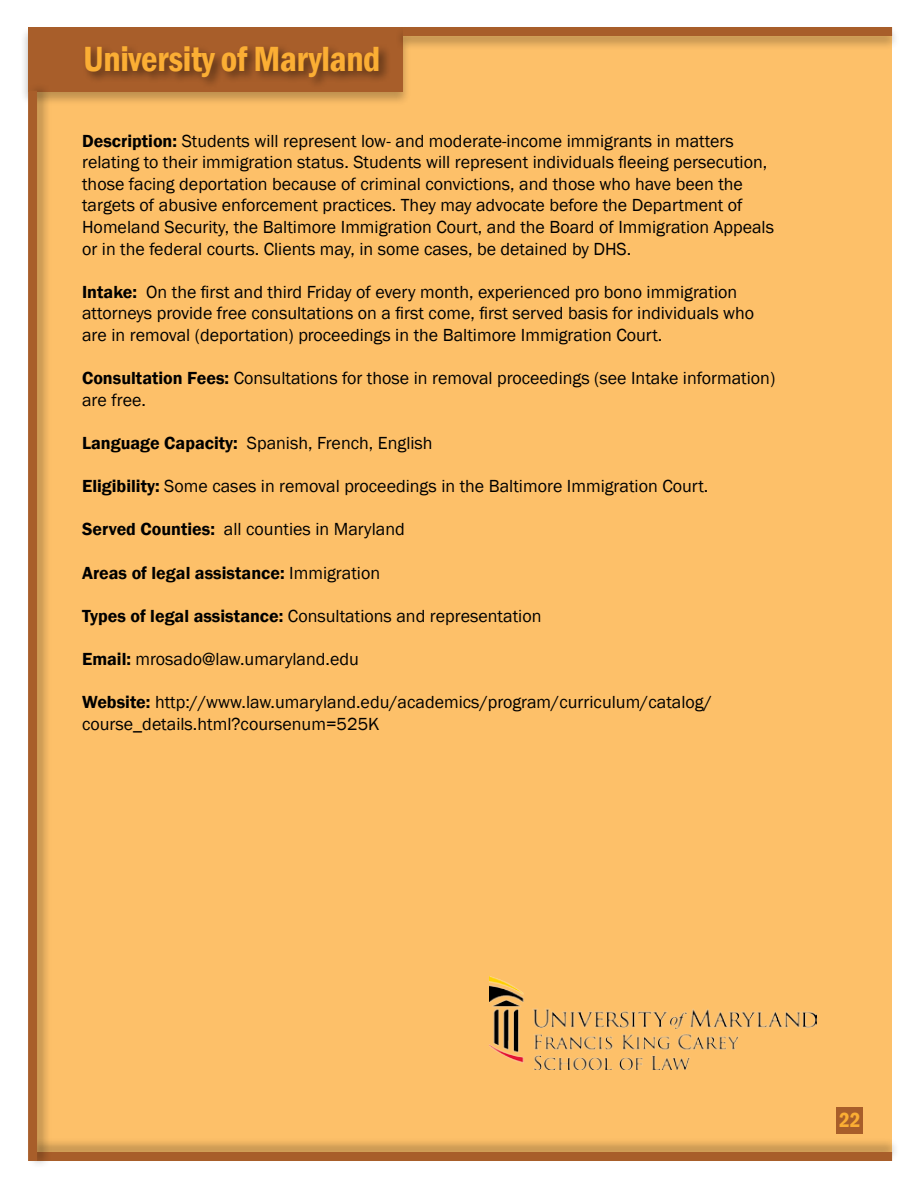
<style>
.page{position:relative;width:918px;height:1188px;background:#fff}
.page>*{position:absolute;margin:0;border:0;box-sizing:border-box;transform-origin:0 0}
.t1{font:600 condensed 36px "Franklin Gothic";letter-spacing:-.01em;color:#fbae34}
.t2{font:600 condensed 21px "Franklin Gothic";color:#fbae34}
.t3{font:18px/21.6px "Franklin Gothic";color:#000}
.t4{font:600 18px "Franklin Gothic";color:#000}
.s1{font-weight:600}
.s2{font-weight:400}
</style>
<div class="page">
<div style="left:33px;top:27px;width:859px;height:1126px;background:#fdc069"></div>
<div style="left:20px;top:26px;width:391px;height:80px;background:#000;opacity:.25"></div>
<div style="left:28px;top:27px;width:375px;height:64px;background:#a85e2a"></div>
<div style="left:82px;top:43px;width:309px;height:46px;background:#000;opacity:.5"></div>
<img style="left:489px;top:976px;width:327px;height:94px">
<div style="left:28px;top:1137px;width:872px;height:25px;background:#000;opacity:.25"></div>
<div style="left:37px;top:1152px;width:855px;height:9px;background:#a85e2a"></div>
<div style="left:395px;top:26px;width:505px;height:25px;background:#000;opacity:.25"></div>
<div style="left:403px;top:27px;width:489px;height:9px;background:#a85e2a"></div>
<div style="left:27px;top:82px;width:25px;height:1087px;background:#000;opacity:.25"></div>
<div style="left:28px;top:91px;width:9px;height:1070px;background:#a85e2a"></div>
<div style="left:836px;top:1107px;width:27px;height:26px;background:#a85e2a"></div>
<h1 class="t1" style="left:83px;top:34px;width:299px">University of Maryland</h1>
<p class="t3" style="left:82px;top:130px;width:694px"><span class="s1">Description:</span> Students will represent low- and moderate-income immigrants in matters relating to their immigration status. Students will represent individuals fleeing persecution, those facing deportation because of criminal convictions, and those who have been the targets of abusive enforcement practices. They may advocate before the Department of Homeland Security, the Baltimore Immigration Court, and the Board of Immigration Appeals or in the federal courts. Clients may, in some cases, be detained by DHS.</p>
<p class="t3" style="left:82px;top:281px;width:674px"><span class="s1">Intake:</span> On the first and third Friday of every month, experienced pro bono immigration attorneys provide free consultations on a first come, first served basis for individuals who are in removal (deportation) proceedings in the Baltimore Immigration Court.</p>
<p class="t3" style="left:82px;top:368px;width:695px"><span class="s1">Consultation Fees:</span> Consultations for those in removal proceedings (see Intake information) are free.</p>
<p class="t3" style="left:82px;top:433px;width:352px"><span class="s1">Language Capacity:</span> Spanish, French, English</p>
<p class="t3" style="left:82px;top:476px;width:628px"><span class="s1">Eligibility:</span> Some cases in removal proceedings in the Baltimore Immigration Court.</p>
<p class="t3" style="left:82px;top:519px;width:324px"><span class="s1">Served Counties:</span> all counties in Maryland</p>
<p class="t4" style="left:82px;top:561px;width:300px">Areas of legal assistance: <span class="s2">Immigration</span></p>
<p class="t3" style="left:82px;top:605px;width:461px"><span class="s1">Types of legal assistance:</span> Consultations and representation</p>
<p class="t3" style="left:82px;top:649px;width:278px"><span class="s1">Email:</span> mrosado@law.umaryland.edu</p>
<p class="t3" style="left:82px;top:692px;width:631px"><span class="s1">Website:</span> http://www.law.umaryland.edu/academics/program/curriculum/catalog/ course_details.html?coursenum=525K</p>
<p class="t2" style="left:839px;top:1106px;width:23px">22</p>
</div>
